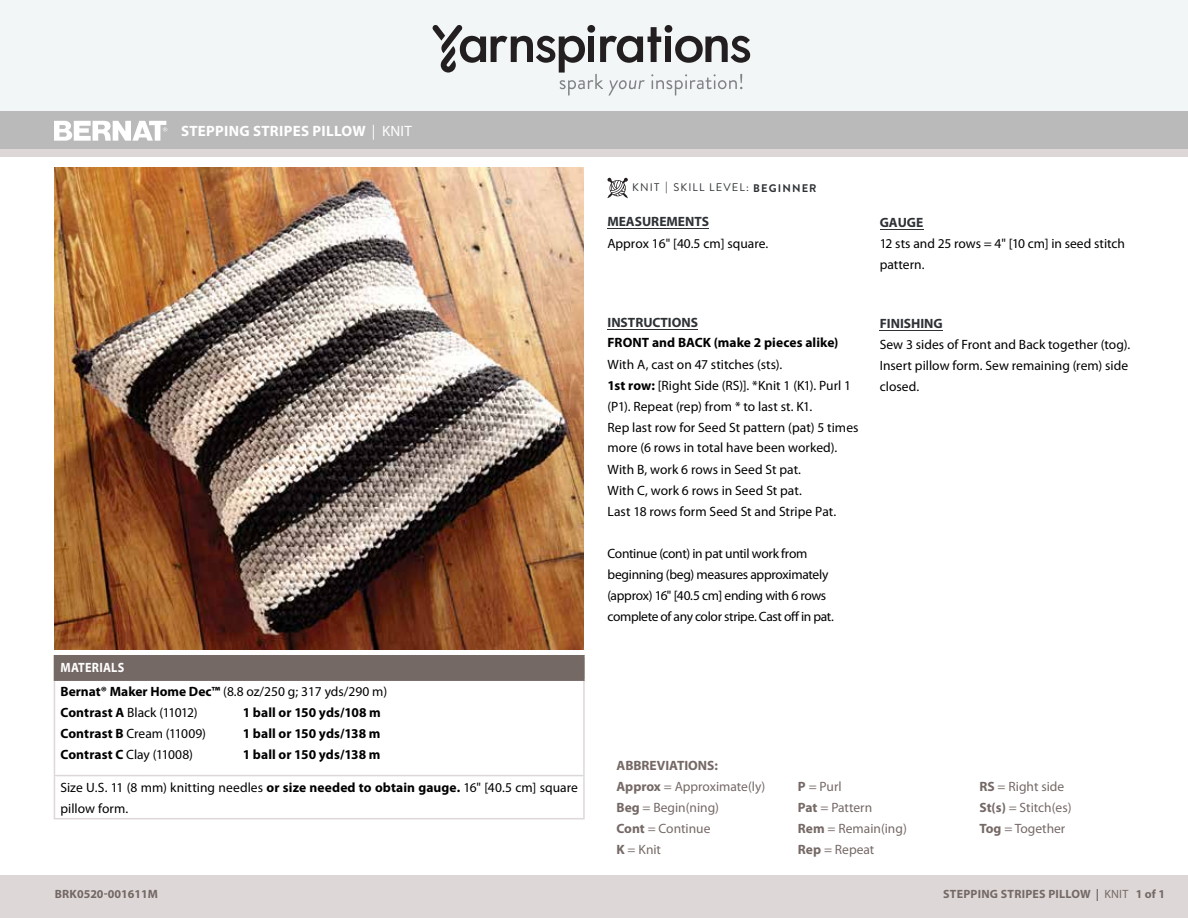
<style>
.page{position:relative;width:1188px;height:918px;background:#fff}
.page>*{position:absolute;margin:0;border:0;box-sizing:border-box;transform-origin:0 0}
.Pattern_Title{font:700 15px "Myriad Pro";letter-spacing:.02em;color:#fff}
.t1{font:13.5px/21px "Myriad Pro";color:#000}
.t2{font:13.5px/21px "Myriad Pro";letter-spacing:-.025em;color:#000}
.t3{font:13.5px/21px "Myriad Pro";color:#756966}
.t4{font:700 13.5px "Myriad Pro";letter-spacing:.005em;color:#000}
.t5{font:13.5px "Myriad Pro";letter-spacing:-.02em;color:#000}
.t6{font:700 13.5px "Myriad Pro";color:#756966}
.t7{font:700 12px "Myriad Pro";letter-spacing:.02em;color:#746865}
.t8{font:700 12px "Myriad Pro";letter-spacing:.02em;color:#756966}
.t9{font:700 12px "Myriad Pro";color:#746865}
.t10{font:11.1px "Brandon Grotesque";letter-spacing:.1em;color:#2d3135}
.s1{font-weight:400}
.s2{font-weight:700;color:#fff}
.s3{font-weight:700}
.s4{font-weight:700;color:#2e3236}
</style>
<div class="page">
<div style="left:0;top:111px;width:1188px;height:38px;background:#bababa"></div>
<div style="left:0;top:0;width:1188px;height:111px;background:#f3f6f7"></div>
<svg style="left:433px;top:25px;width:318px;height:71px"></svg>
<div style="left:0;top:149px;width:1188px;height:769px;background:#ddd8d7"></div>
<div style="left:0;top:157px;width:1188px;height:717px;background:#fff"></div>
<svg style="left:54px;top:120px;width:114px;height:21px"></svg>
<div style="left:54px;top:656px;width:530px;height:24px;background:#756966"></div>
<hr style="left:583px;top:656px;width:2px;height:23px;background:#756966">
<hr style="left:54px;top:655px;width:531px;height:1px;background:#756966">
<hr style="left:54px;top:681px;width:1px;height:94px;background:#ddd8d7">
<hr style="left:583px;top:681px;width:2px;height:94px;background:#ddd8d7">
<hr style="left:54px;top:679px;width:531px;height:2px;background:#756966">
<hr style="left:54px;top:776px;width:1px;height:42px;background:#ddd8d7">
<hr style="left:583px;top:776px;width:2px;height:42px;background:#ddd8d7">
<hr style="left:54px;top:775px;width:531px;height:1px;background:#ddd8d7">
<hr style="left:54px;top:818px;width:531px;height:1px;background:#ddd8d7">
<hr style="left:608px;top:329px;width:90px;height:1px;background:#2e3236">
<hr style="left:607px;top:228px;width:102px;height:1px;background:#2e3236">
<hr style="left:880px;top:330px;width:63px;height:1px;background:#2e3236">
<hr style="left:880px;top:229px;width:43px;height:1px;background:#2e3236">
<img style="left:54px;top:167px;width:529px;height:483px">
<svg style="left:607px;top:178px;width:21px;height:20px"></svg>
<p class="Pattern_Title" style="left:181px;top:121px;width:232px">STEPPING STRIPES PILLOW <span class="s1">| KNIT</span></p>
<p class="Pattern_Title" style="left:181px;top:121px;width:213px">BASIC CHUNKY SLIPPERS <span class="s1">| KNIT</span></p>
<p class="t1" style="left:60px;top:655px;width:328px;line-height:24.5px"><span class="s2">MATERIALS<br></span><span class="s3">Bernat® Maker Home Dec™</span> (8.8 oz/250 g; 317 yds/290 m)</p>
<p class="t5" style="left:60px;top:704px;width:139px"><span class="s3">Contrast A</span> Black (11012)</p>
<p class="t4" style="left:243px;top:704px;width:140px">1 ball or 150 yds/108 m</p>
<p class="t1" style="left:60px;top:723px;width:147px"><span class="s3">Contrast B</span> Cream (11009)</p>
<p class="t4" style="left:243px;top:725px;width:139px">1 ball or 150 yds/138 m</p>
<p class="t1" style="left:60px;top:744px;width:134px"><span class="s3">Contrast C</span> Clay (11008)</p>
<p class="t4" style="left:243px;top:746px;width:139px">1 ball or 150 yds/138 m</p>
<p class="t1" style="left:60px;top:776px;width:519px">Size U.S. 11 (8 mm) knitting needles <span class="s3">or size needed to obtain gauge.</span> 16" [40.5 cm] square pillow form.</p>
<p class="t9" style="left:55px;top:886px;width:105px">BRK0520-001611M</p>
<p class="t10" style="left:632px;top:180px;width:186px">KNIT <span class="s3">|</span> SKILL LEVEL: <span class="s3">BEGINNER</span></p>
<p class="t1" style="left:607px;top:211px;width:162px;line-height:21.6px"><span class="s4">MEASUREMENTS<br></span>Approx 16" [40.5 cm] square.</p>
<p class="t1" style="left:607px;top:311px;width:252px"><span class="s4">INSTRUCTIONS<br></span><span class="s3">FRONT and BACK (make 2 pieces alike)<br></span>With A, cast on 47 stitches (sts).<br><span class="s3">1st row:</span> [Right Side (RS)]. *Knit 1 (K1). Purl 1 (P1). Repeat (rep) from * to last st. K1.<br>Rep last row for Seed St pattern (pat) 5 times more (6 rows in total have been worked).<br>With B, work 6 rows in Seed St pat.<br>With C, work 6 rows in Seed St pat.<br>Last 18 rows form Seed St and Stripe Pat.</p>
<p class="t2" style="left:607px;top:543px;width:228px">Continue (cont) in pat until work from beginning (beg) measures approximately (approx) 16" [40.5 cm] ending with 6 rows complete of any color stripe. Cast off in pat.</p>
<p class="t1" style="left:880px;top:212px;width:247px"><span class="s4">GAUGE<br></span>12 sts and 25 rows = 4" [10 cm] in seed stitch pattern.</p>
<p class="t1" style="left:880px;top:313px;width:252px"><span class="s4">FINISHING<br></span>Sew 3 sides of Front and Back together (tog).<br>Insert pillow form. Sew remaining (rem) side closed.</p>
<p class="t6" style="left:616px;top:757px;width:103px">ABBREVIATIONS:</p>
<p class="t3" style="left:616px;top:776px;width:150px"><span class="s3">Approx</span> = Approximate(ly)<br><span class="s3">Beg</span> = Begin(ning)<br><span class="s3">Cont</span> = Continue<br><span class="s3">K</span> = Knit</p>
<p class="t3" style="left:798px;top:776px;width:110px"><span class="s3">P</span> = Purl<br><span class="s3">Pat</span> = Pattern<br><span class="s3">Rem</span> = Remain(ing)<br><span class="s3">Rep</span> = Repeat</p>
<p class="t3" style="left:979px;top:776px;width:94px"><span class="s3">RS</span> = Right side<br><span class="s3">St(s)</span> = Stitch(es)<br><span class="s3">Tog</span> = Together</p>
<p class="t8" style="left:943px;top:886px;width:223px">STEPPING STRIPES PILLOW | <span class="s1">KNIT</span> 1 of 1</p>
<p class="t7" style="left:846px;top:887px;width:289px">GRANNY STRAWBERRY DISHCLOTH | <span class="s1">CROCHET 1 of 1</span></p>
</div>
